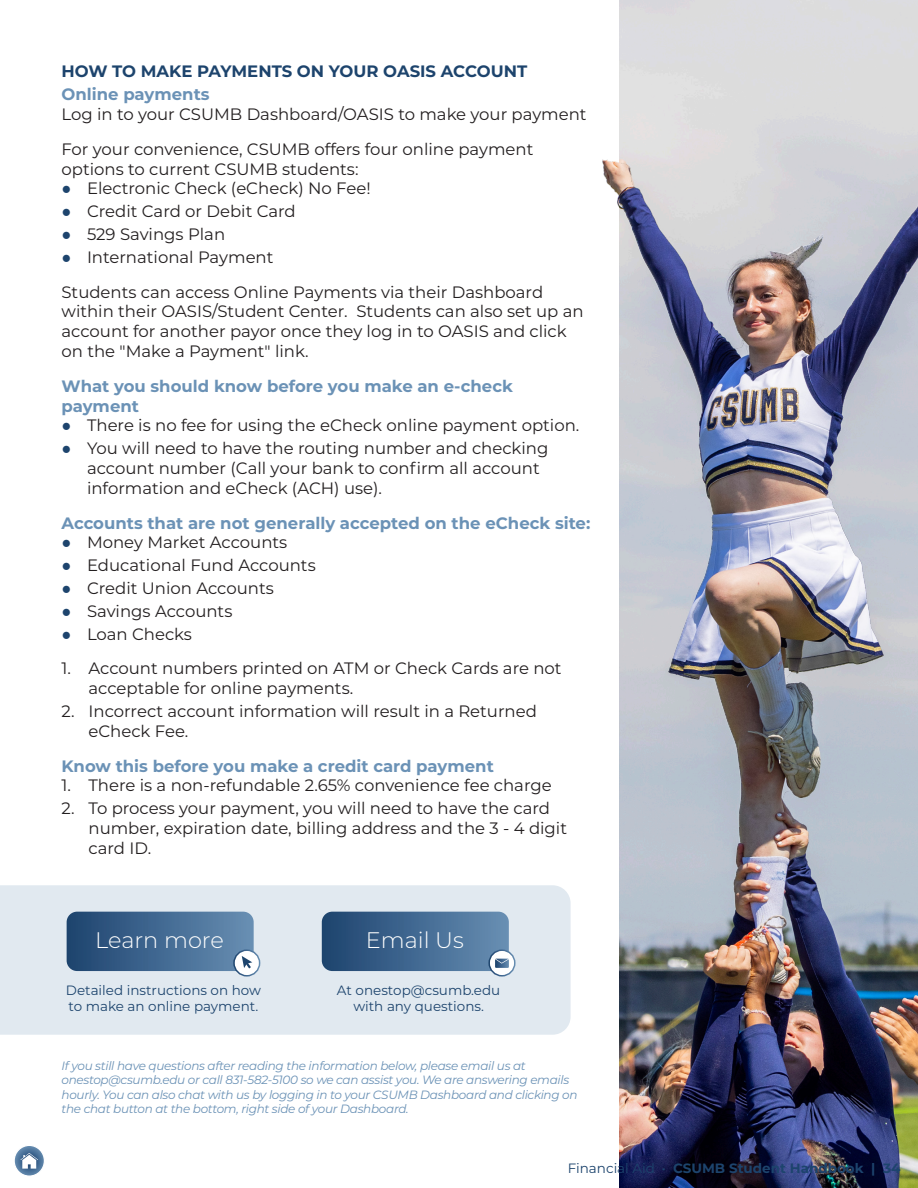
<style>
.page{position:relative;width:918px;height:1188px;background:#fff}
.page>*{position:absolute;margin:0;border:0;box-sizing:border-box;transform-origin:0 0}
.Body_-_no_p_spacing{font:300 22.5px "Montserrat";color:#fff}
.Body{font:16.5px/19.8px "Montserrat";color:#231f20}
.t1{font:700 16.5px/19.8px "Montserrat";color:#6b92b6}
.t2{font:700 16.5px "Montserrat";color:#1d446d}
.Body_-_no_p_spacing-2{font:13.5px/16.2px "Montserrat";color:#1d446d}
.t3{font:700 13.5px "Montserrat";color:#1d446d}
.italics{font:italic 12px/14.4px "Montserrat";letter-spacing:-.025em;color:#6b92b6}
.s1{font-family:"Times New Roman";color:#1d446d}
.s2{font-weight:400}
</style>
<div class="page">
<img style="left:619px;top:900px;width:299px;height:288px">
<div style="left:0;top:885px;width:571px;height:150px;background:#e1e9f0"></div>
<svg style="left:234px;top:950px;width:26px;height:26px"></svg>
<div style="left:233px;top:949px;width:27px;height:28px;border:2px solid #fff;border-radius:50%"></div>
<svg style="left:67px;top:912px;width:187px;height:59px;background:#466c93"></svg>
<svg style="left:489px;top:950px;width:26px;height:26px"></svg>
<div style="left:488px;top:949px;width:28px;height:28px;border:2px solid #fff;border-radius:50%"></div>
<svg style="left:322px;top:912px;width:187px;height:59px;background:#456b92"></svg>
<img style="left:551px;top:0;width:367px;height:900px">
<svg style="left:14px;top:1145px;width:30px;height:31px"></svg>
<div style="left:14px;top:1145px;width:31px;height:32px;border:1px solid #fff;border-radius:50%"></div>
<svg style="left:20px;top:1153px;width:18px;height:16px"></svg>
<h2 class="t2" style="left:62px;top:60px;width:467px">HOW TO MAKE PAYMENTS ON YOUR OASIS ACCOUNT</h2>
<h3 class="t1" style="left:62px;top:84px;width:150px">Online payments</h3>
<p class="Body" style="left:62px;top:104px;width:527px">Log in to your CSUMB Dashboard/OASIS to make your payment</p>
<p class="Body" style="left:62px;top:139px;width:473px">For your convenience, CSUMB offers four online payment options to current CSUMB students:</p>
<p class="Body" style="left:62px;top:178px;width:311px"><span class="s1">●</span> Electronic Check (eCheck) No Fee!</p>
<p class="Body" style="left:62px;top:201px;width:236px"><span class="s1">●</span> Credit Card or Debit Card</p>
<p class="Body" style="left:62px;top:224px;width:165px"><span class="s1">●</span> 529 Savings Plan</p>
<p class="Body" style="left:62px;top:247px;width:214px"><span class="s1">●</span> International Payment</p>
<p class="Body" style="left:62px;top:281px;width:524px">Students can access Online Payments via their Dashboard within their OASIS/Student Center. Students can also set up an account for another payor once they log in to OASIS and click on the "Make a Payment" link.</p>
<h3 class="t1" style="left:62px;top:375px;width:453px">What you should know before you make an e-check payment</h3>
<p class="Body" style="left:62px;top:415px;width:519px"><span class="s1">●</span> There is no fee for using the eCheck online payment option.</p>
<p class="Body" style="left:87px;top:438px;width:463px;text-indent:-26px"><span class="s1">●</span> You will need to have the routing number and checking account number (Call your bank to confirm all account information and eCheck (ACH) use).</p>
<h3 class="t1" style="left:62px;top:512px;width:530px">Accounts that are not generally accepted on the eCheck site:</h3>
<p class="Body" style="left:62px;top:532px;width:227px"><span class="s1">●</span> Money Market Accounts</p>
<p class="Body" style="left:62px;top:555px;width:256px"><span class="s1">●</span> Educational Fund Accounts</p>
<p class="Body" style="left:62px;top:578px;width:214px"><span class="s1">●</span> Credit Union Accounts</p>
<p class="Body" style="left:62px;top:601px;width:172px"><span class="s1">●</span> Savings Accounts</p>
<p class="Body" style="left:62px;top:623px;width:132px"><span class="s1">●</span> Loan Checks</p>
<p class="Body" style="left:88px;top:658px;width:475px;text-indent:-27px">1. Account numbers printed on ATM or Check Cards are not acceptable for online payments.</p>
<p class="Body" style="left:88px;top:701px;width:450px;text-indent:-27px">2. Incorrect account information will result in a Returned eCheck Fee.</p>
<h3 class="t1" style="left:62px;top:755px;width:434px">Know this before you make a credit card payment</h3>
<p class="Body" style="left:62px;top:775px;width:492px">1. There is a non-refundable 2.65% convenience fee charge</p>
<p class="Body" style="left:88px;top:798px;width:480px;text-indent:-27px">2. To process your payment, you will need to have the card number, expiration date, billing address and the 3 - 4 digit card ID.</p>
<p class="Body_-_no_p_spacing" style="left:95px;top:924px;width:130px">Learn more</p>
<p class="Body_-_no_p_spacing-2" style="left:66px;top:981px;width:197px">Detailed instructions on how to make an online payment.</p>
<p class="Body_-_no_p_spacing" style="left:366px;top:924px;width:100px">Email Us</p>
<p class="Body_-_no_p_spacing-2" style="left:337px;top:981px;width:165px;text-align:center">At onestop@csumb.edu with any questions.</p>
<p class="italics" style="left:62px;top:1058px;width:518px">If you still have questions after reading the information below, please email us at onestop@csumb.edu or call 831-582-5100 so we can assist you. We are answering emails hourly. You can also chat with us by logging in to your CSUMB Dashboard and clicking on the chat button at the bottom, right side of your Dashboard.</p>
<p class="t3" style="left:568px;top:1159px;width:334px"><span class="s2">Financial Aid •</span> CSUMB Student Handbook | 34</p>
</div>
